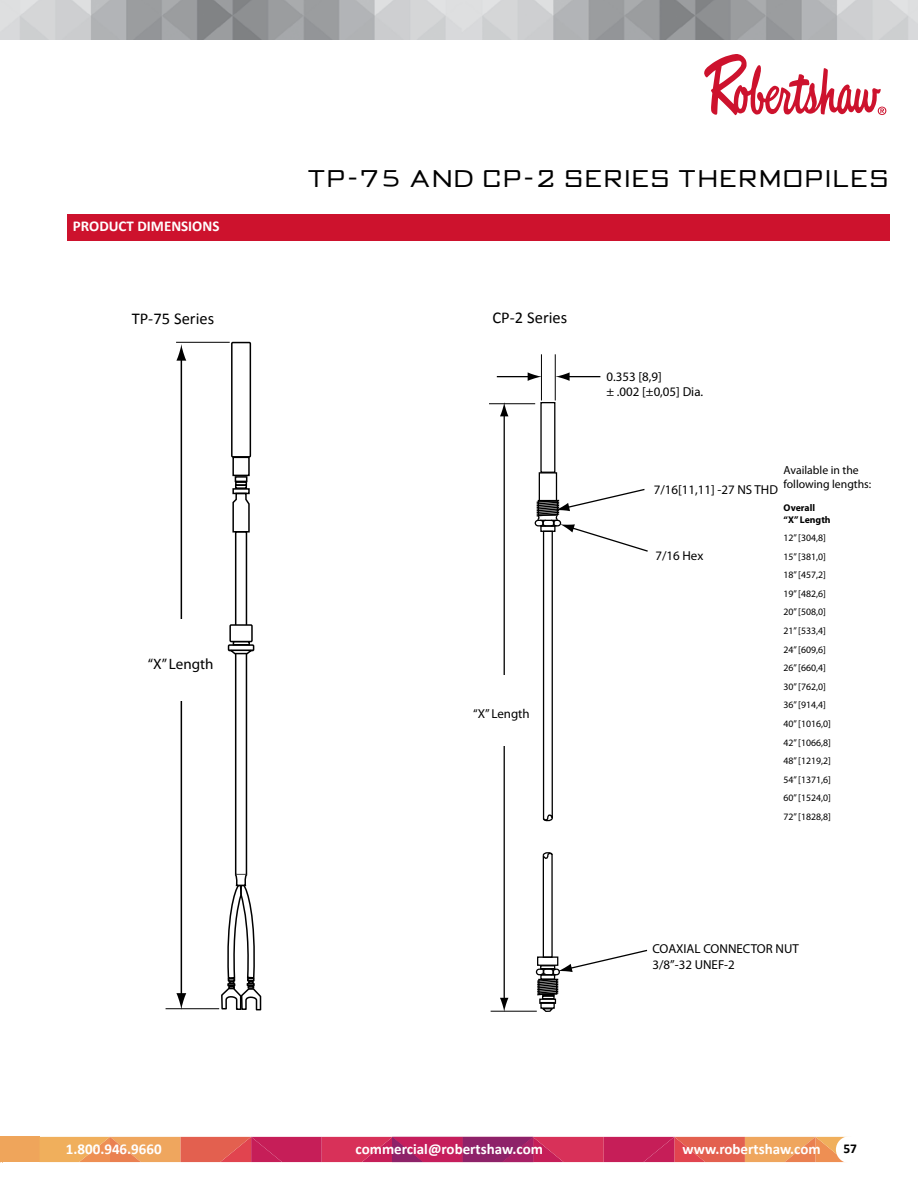
<style>
.page{position:relative;width:918px;height:1188px;background:#fff}
.page>*{position:absolute;margin:0;border:0;box-sizing:border-box;transform-origin:0 0}
.t1{font:24px "Bank Gothic";letter-spacing:.12em;color:#000}
.t2{font:16.5px "Calibri";color:#000}
.t3{font:700 15px "Calibri";color:#fff}
.t4{font:15px "Myriad Pro";color:#000}
.t5{font:700 13.5px "Calibri";color:#000}
.t6{font:12.9px/15.6px "Myriad Pro";color:#000}
.t7{font:11.7px/14.1px "Myriad Pro";color:#000}
.t8{font:9.75px/18.6px "Myriad Pro";color:#000}
.t9{font:700 9.75px/11.7px "Myriad Pro";color:#000}
</style>
<div class="page">
<img style="left:0;top:0;width:918px;height:39px">
<svg style="left:704px;top:54px;width:182px;height:61px"></svg>
<div style="left:67px;top:214px;width:822px;height:26px;background:#cd122d"></div>
<hr style="left:491px;top:1011px;width:46px;height:1px;background:#000">
<hr style="left:489px;top:403px;width:46px;height:1px;background:#000">
<hr style="left:504px;top:414px;width:1px;height:587px;background:#000">
<svg style="left:500px;top:998px;width:8px;height:14px"></svg>
<svg style="left:500px;top:402px;width:8px;height:14px"></svg>
<div style="left:479px;top:676px;width:31px;height:70px;background:#fff"></div>
<div style="left:540px;top:1002px;width:15px;height:7px;border:1px solid #000"></div>
<div style="left:539px;top:999px;width:17px;height:5px;border:1px solid #000"></div>
<div style="left:542px;top:995px;width:13px;height:4px;border:1px solid #000"></div>
<svg style="left:540px;top:1007px;width:15px;height:5px"></svg>
<div style="left:539px;top:472px;width:18px;height:30px;border:1px solid #000"></div>
<div style="left:540px;top:402px;width:15px;height:71px;border:1px solid #000"></div>
<svg style="left:536px;top:852px;width:112px;height:144px"></svg>
<svg style="left:535px;top:488px;width:113px;height:334px"></svg>
<hr style="left:555px;top:354px;width:1px;height:47px;background:#000">
<hr style="left:541px;top:354px;width:1px;height:47px;background:#000">
<hr style="left:497px;top:376px;width:33px;height:1px;background:#000">
<svg style="left:528px;top:372px;width:14px;height:9px"></svg>
<hr style="left:567px;top:376px;width:33px;height:1px;background:#000">
<svg style="left:555px;top:372px;width:15px;height:9px"></svg>
<div style="left:235px;top:531px;width:12px;height:344px;border:2px solid #000"></div>
<div style="left:232px;top:457px;width:18px;height:19px;border:2px solid #000"></div>
<div style="left:235px;top:476px;width:12px;height:6px;border:2px solid #000"></div>
<div style="left:235px;top:481px;width:12px;height:5px;border:2px solid #000"></div>
<div style="left:232px;top:488px;width:18px;height:6px;border:2px solid #000"></div>
<svg style="left:232px;top:492px;width:18px;height:41px"></svg>
<div style="left:231px;top:342px;width:20px;height:116px;border:2px solid #000"></div>
<hr style="left:166px;top:1008px;width:53px;height:1px;background:#000">
<hr style="left:176px;top:342px;width:54px;height:1px;background:#000">
<hr style="left:181px;top:357px;width:1px;height:639px;background:#000">
<svg style="left:176px;top:993px;width:10px;height:17px"></svg>
<svg style="left:176px;top:344px;width:10px;height:17px"></svg>
<div style="left:235px;top:484px;width:12px;height:5px;border:2px solid #000"></div>
<div style="left:230px;top:625px;width:22px;height:17px;background:#fff"></div>
<div style="left:229px;top:624px;width:24px;height:18px;border:2px solid #000"></div>
<div style="left:229px;top:645px;width:25px;height:6px;background:#fff"></div>
<div style="left:228px;top:644px;width:26px;height:7px;border:2px solid #000"></div>
<svg style="left:227px;top:649px;width:28px;height:7px"></svg>
<div style="left:233px;top:641px;width:17px;height:5px;border:2px solid #000"></div>
<svg style="left:221px;top:873px;width:41px;height:138px"></svg>
<div style="left:165px;top:619px;width:36px;height:82px;background:#fff"></div>
<svg style="left:0;top:1137px;width:843px;height:25px;background:#d5565a"></svg>
<div style="left:836px;top:1136px;width:27px;height:27px;background:#fff;border-radius:50%"></div>
<p class="t3" style="left:73px;top:217px;width:148px">PRODUCT DIMENSIONS</p>
<p class="t1" style="left:308px;top:163px;width:581px">TP-75 AND CP-2 SERIES THERMOPILES</p>
<p class="t2" style="left:132px;top:309px;width:84px">TP-75 Series</p>
<p class="t2" style="left:492px;top:308px;width:76px">CP-2 Series</p>
<p class="t4" style="left:148px;top:655px;width:67px">“X” Length</p>
<p class="t6" style="left:473px;top:706px;width:58px">“X” Length</p>
<p class="t6" style="left:606px;top:369px;width:98px">0.353 [8,9]<br>± .002 [±0,05] Dia.</p>
<p class="t8" style="left:606px;top:386px;width:61px">0.354 [8,9] Dia.</p>
<p class="t7" style="left:784px;top:463px;width:89px">Available in the following lengths:</p>
<p class="t6" style="left:828px;top:465px;width:35px">51033<br>51053</p>
<p class="t6" style="left:654px;top:481px;width:126px">7/16[11,11] -27 NS THD</p>
<p class="t6" style="left:655px;top:548px;width:49px">7/16 Hex</p>
<p class="t9" style="left:784px;top:501px;width:49px">Overall “X” Length</p>
<p class="t8" style="left:784px;top:528px;width:49px">12” [304,8]<br>15” [381,0]<br>18” [457,2]<br>19” [482,6]<br>20” [508,0]<br>21” [533,4]<br>24” [609,6]<br>26” [660,4]<br>30” [762,0]<br>36” [914,4]<br>40” [1016,0]<br>42” [1066,8]<br>48” [1219,2]<br>54” [1371,6]<br>60” [1524,0]<br>72” [1828,8]</p>
<p class="t8" style="left:640px;top:935px;width:132px">11/32 [8,73] - 32 NS Double THD</p>
<p class="t6" style="left:652px;top:941px;width:148px">COAXIAL CONNECTOR NUT<br>3/8”-32 UNEF-2</p>
<h3 class="t3" style="left:66px;top:1139px;width:97px">1.800.946.9660</h3>
<h3 class="t3" style="left:356px;top:1139px;width:189px">commercial@robertshaw.com</h3>
<h3 class="t3" style="left:683px;top:1139px;width:140px">www.robertshaw.com</h3>
<h3 class="t5" style="left:843px;top:1140px;width:15px">57</h3>
</div>
